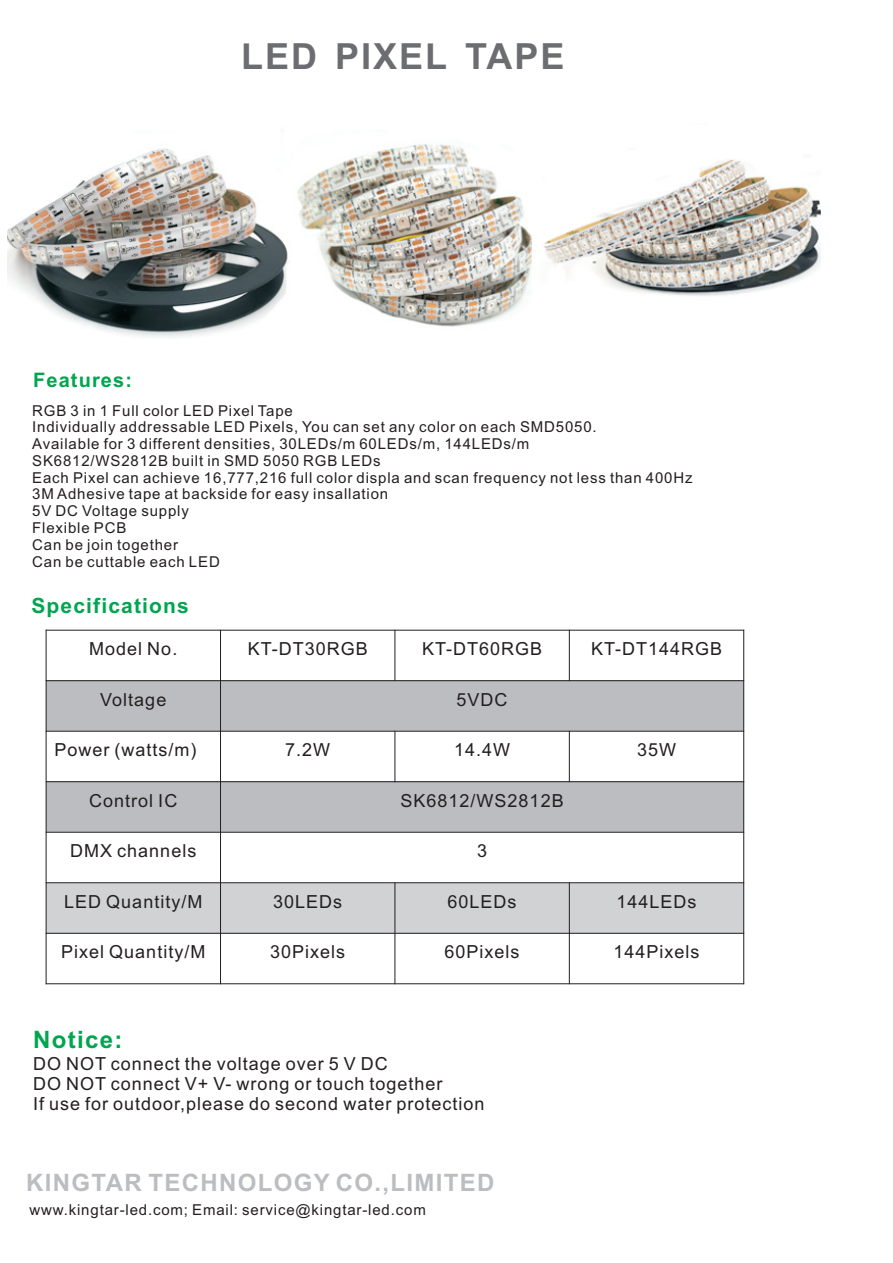
<style>
.page{position:relative;width:893px;height:1263px;background:#fff}
.page>*{position:absolute;margin:0;border:0;box-sizing:border-box;transform-origin:0 0}
.t1{font:700 36px "Arial";letter-spacing:.055em;color:#6c6d70}
.t2{font:700 24px "Arial";letter-spacing:.055em;color:#bcbdc0}
.t3{font:700 24px "Arial";letter-spacing:.055em;color:#00a54f}
.t4{font:700 21px "Arial";letter-spacing:.055em;color:#00a54f}
.t5{font:700 19.95px "Arial";letter-spacing:.055em;color:#00a54f}
.t6{font:18px/20.1px "Arial";letter-spacing:.055em;color:#231f20}
.t7{font:15px/16.8px "Arial";letter-spacing:.055em;color:#231f20}
</style>
<div class="page">
<img style="left:7px;top:144px;width:814px;height:194px">
<div style="left:46px;top:681px;width:175px;height:50px;background:#bcbdc0"></div>
<div style="left:221px;top:681px;width:523px;height:50px;background:#bcbdc0"></div>
<div style="left:46px;top:782px;width:175px;height:50px;background:#bcbdc0"></div>
<div style="left:221px;top:782px;width:523px;height:50px;background:#bcbdc0"></div>
<div style="left:46px;top:883px;width:175px;height:50px;background:#d1d2d4"></div>
<div style="left:221px;top:883px;width:174px;height:50px;background:#d1d2d4"></div>
<div style="left:395px;top:883px;width:174px;height:50px;background:#d1d2d4"></div>
<div style="left:569px;top:883px;width:175px;height:50px;background:#d1d2d4"></div>
<hr style="left:46px;top:630px;width:1px;height:354px;background:#231f20">
<hr style="left:220px;top:630px;width:1px;height:354px;background:#231f20">
<hr style="left:394px;top:882px;width:1px;height:102px;background:#231f20">
<hr style="left:394px;top:731px;width:1px;height:51px;background:#231f20">
<hr style="left:394px;top:630px;width:1px;height:51px;background:#231f20">
<hr style="left:569px;top:882px;width:1px;height:102px;background:#231f20">
<hr style="left:569px;top:731px;width:1px;height:51px;background:#231f20">
<hr style="left:569px;top:630px;width:1px;height:51px;background:#231f20">
<hr style="left:743px;top:630px;width:1px;height:354px;background:#231f20">
<hr style="left:46px;top:983px;width:698px;height:1px;background:#231f20">
<hr style="left:46px;top:933px;width:698px;height:1px;background:#231f20">
<hr style="left:46px;top:882px;width:698px;height:1px;background:#231f20">
<hr style="left:46px;top:832px;width:698px;height:1px;background:#231f20">
<hr style="left:46px;top:781px;width:698px;height:1px;background:#231f20">
<hr style="left:46px;top:731px;width:698px;height:1px;background:#231f20">
<hr style="left:46px;top:680px;width:698px;height:1px;background:#231f20">
<hr style="left:46px;top:630px;width:698px;height:1px;background:#231f20">
<h1 class="t1" style="left:241px;top:43px;width:325px">LED PIXEL TAPE</h1>
<h3 class="t5" style="left:33px;top:372px;width:100px">Features:</h3>
<p class="t7" style="left:32px;top:403px;width:662px">RGB 3 in 1 Full color LED Pixel Tape<br>Individually addressable LED Pixels, You can set any color on each SMD5050.<br>Available for 3 different densities, 30LEDs/m 60LEDs/m, 144LEDs/m<br>SK6812/WS2812B built in SMD 5050 RGB LEDs<br>Each Pixel can achieve 16,777,216 full color displa and scan frequency not less than 400Hz 3M Adhesive tape at backside for easy insallation<br>5V DC Voltage supply<br>Flexible PCB<br>Can be join together<br>Can be cuttable each LED</p>
<h3 class="t4" style="left:31px;top:598px;width:159px">Specifications</h3>
<p class="t6" style="left:89px;top:640px;width:90px">Model No.</p>
<p class="t6" style="left:248px;top:640px;width:122px">KT-DT30RGB</p>
<p class="t6" style="left:422px;top:640px;width:122px">KT-DT60RGB</p>
<p class="t6" style="left:591px;top:640px;width:133px">KT-DT144RGB</p>
<p class="t6" style="left:100px;top:691px;width:68px">Voltage</p>
<p class="t6" style="left:457px;top:691px;width:53px">5VDC</p>
<p class="t6" style="left:55px;top:741px;width:144px">Power (watts/m)</p>
<p class="t6" style="left:285px;top:741px;width:47px">7.2W</p>
<p class="t6" style="left:454px;top:741px;width:58px">14.4W</p>
<p class="t6" style="left:637px;top:741px;width:41px">35W</p>
<p class="t6" style="left:89px;top:792px;width:90px">Control IC</p>
<p class="t6" style="left:401px;top:792px;width:165px">SK6812/WS2812B</p>
<p class="t6" style="left:70px;top:842px;width:128px">DMX channels</p>
<p class="t6" style="left:477px;top:842px;width:12px">3</p>
<p class="t6" style="left:64px;top:893px;width:140px">LED Quantity/M</p>
<p class="t6" style="left:273px;top:893px;width:71px">30LEDs</p>
<p class="t6" style="left:448px;top:893px;width:71px">60LEDs</p>
<p class="t6" style="left:616px;top:893px;width:82px">144LEDs</p>
<p class="t6" style="left:61px;top:943px;width:146px">Pixel Quantity/M</p>
<p class="t6" style="left:270px;top:943px;width:77px">30Pixels</p>
<p class="t6" style="left:445px;top:943px;width:77px">60Pixels</p>
<p class="t6" style="left:613px;top:943px;width:88px">144Pixels</p>
<h2 class="t3" style="left:33px;top:1031px;width:91px">Notice:</h2>
<p class="t6" style="left:33px;top:1055px;width:453px">DO NOT connect the voltage over 5 V DC<br>DO NOT connect V+ V- wrong or touch together<br>If use for outdoor,please do second water protection</p>
<h2 class="t2" style="left:26px;top:1173px;width:470px">KINGTAR TECHNOLOGY CO.,LIMITED</h2>
<p class="t7" style="left:30px;top:1202px;width:398px">www.kingtar-led.com; Email: service@kingtar-led.com</p>
</div>
